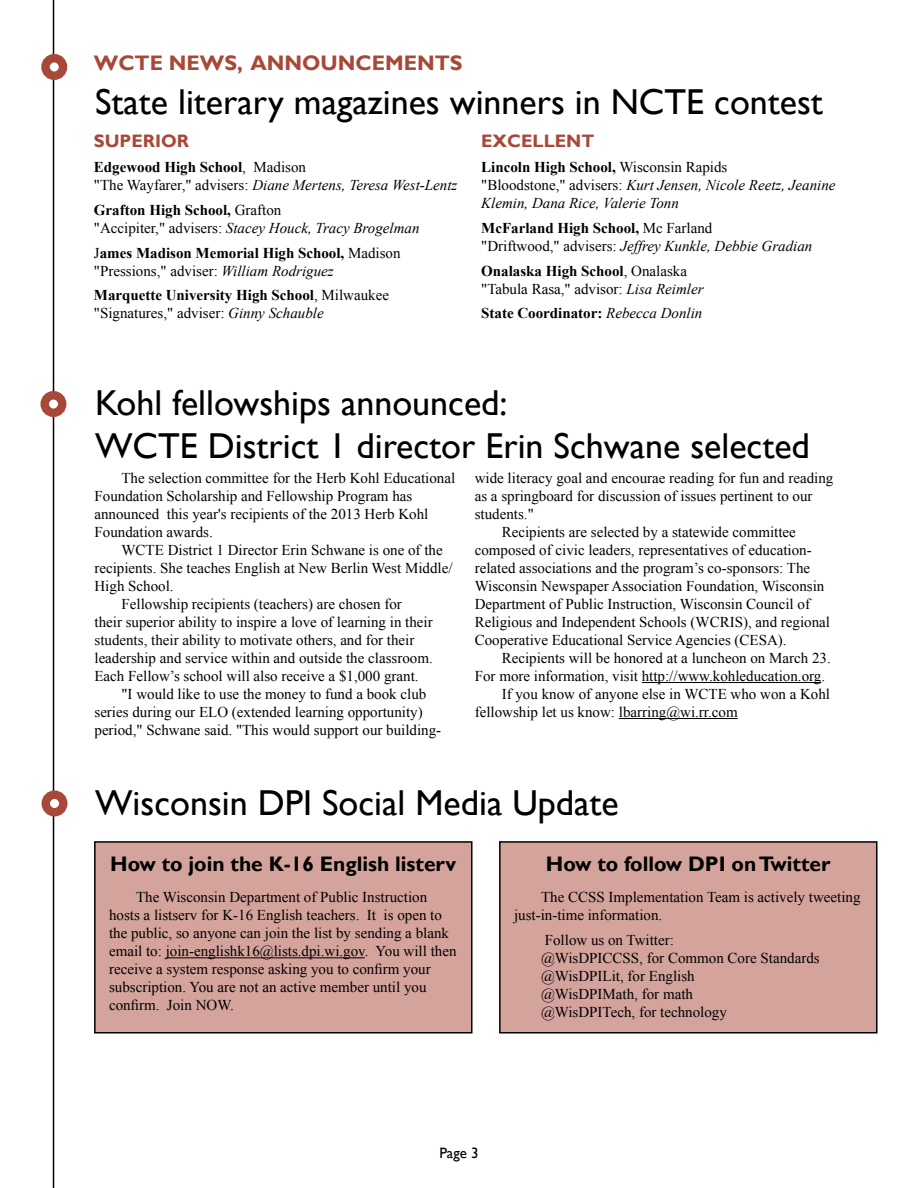
<style>
.page{position:relative;width:918px;height:1188px;background:#fff}
.page>*{position:absolute;margin:0;border:0;box-sizing:border-box;transform-origin:0 0}
.t1{font:36px/43.2px "Gill Sans";color:#000}
.t2{font:700 21px "Gill Sans";color:#000}
.t3{font:700 21px "Gill Sans";color:#a84838}
.t4{font:700 18px "Gill Sans";color:#a84838}
.t5{font:15px/18px "Times New Roman";color:#000}
.t6{font:italic 15px/18px "Times New Roman";color:#000}
.t7{font:700 15px/18px "Times New Roman";color:#000}
.t8{font:15px "Gill Sans";color:#000}
.s1{font-weight:700}
.s2{font-style:italic}
.s3{font-weight:400}
.s4{font-weight:400;font-style:italic}
.s5{font-weight:700;font-style:normal}
.s6{font-style:normal}
</style>
<div class="page">
<hr style="left:53px;top:0;width:1px;height:1188px;background:#000">
<svg style="left:45px;top:58px;width:18px;height:18px"></svg>
<div style="left:41px;top:54px;width:26px;height:26px;border:8px solid #a84838;border-radius:50%"></div>
<div style="left:45px;top:395px;width:17px;height:18px;background:#fff;border-radius:50%"></div>
<div style="left:41px;top:391px;width:25px;height:26px;border:8px solid #a84838;border-radius:50%"></div>
<hr style="left:642px;top:682px;width:179px;height:1px;background:#000">
<hr style="left:619px;top:718px;width:119px;height:1px;background:#000">
<div style="left:95px;top:842px;width:377px;height:191px;background:#d3a39c"></div>
<hr style="left:166px;top:957px;width:199px;height:1px;background:#000">
<div style="left:94px;top:841px;width:378px;height:193px;border:2px solid #000"></div>
<div style="left:46px;top:795px;width:17px;height:17px;background:#fff;border-radius:50%"></div>
<div style="left:42px;top:791px;width:25px;height:25px;border:8px solid #a84838;border-radius:50%"></div>
<div style="left:500px;top:842px;width:377px;height:191px;background:#d3a39c"></div>
<div style="left:499px;top:841px;width:379px;height:193px;border:2px solid #000"></div>
<h2 class="t3" style="left:94px;top:50px;width:370px">WCTE NEWS, ANNOUNCEMENTS</h2>
<h1 class="t1" style="left:95px;top:81px;width:729px">State literary magazines winners in NCTE contest</h1>
<p class="t4" style="left:94px;top:131px;width:97px">SUPERIOR</p>
<p class="t5" style="left:94px;top:158px;width:365px"><span class="s1">Edgewood High School</span>, Madison<br>"The Wayfarer," advisers: <span class="s2">Diane Mertens, Teresa West-Lentz</span></p>
<p class="t5" style="left:94px;top:201px;width:327px"><span class="s1">Grafton High School,</span> Grafton<br>"Accipiter," advisers: <span class="s2">Stacey Houck, Tracy Brogelman</span></p>
<p class="t7" style="left:94px;top:243px;width:308px"><span class="s3">J</span>ames Madison Memorial High School, <span class="s3">Madison "Pressions," adviser:</span> <span class="s4">William Rodriguez</span></p>
<p class="t5" style="left:94px;top:286px;width:297px"><span class="s1">Marquette University High School</span>, Milwaukee "Signatures," adviser: <span class="s2">Ginny Schauble</span></p>
<p class="t4" style="left:481px;top:131px;width:115px">EXCELLENT</p>
<p class="t6" style="left:481px;top:158px;width:356px"><span class="s5">Lincoln High School,</span> <span class="s6">Wisconsin Rapids<br>"Bloodstone," advisers:</span> Kurt Jensen, Nicole Reetz, Jeanine<br>Klemin, Dana Rice, Valerie Tonn</p>
<p class="t5" style="left:481px;top:219px;width:333px"><span class="s1">McFarland High School,</span> Mc Farland<br>"Driftwood," advisers: <span class="s2">Jeffrey Kunkle, Debbie Gradian</span></p>
<p class="t5" style="left:481px;top:261px;width:224px"><span class="s1">Onalaska High School</span>, Onalaska "Tabula Rasa," advisor: <span class="s2">Lisa Reimler</span></p>
<p class="t7" style="left:481px;top:304px;width:223px">State Coordinator: <span class="s4">Rebecca Donlin</span></p>
<h1 class="t1" style="left:95px;top:382px;width:716px">Kohl fellowships announced:<br>WCTE District 1 director Erin Schwane selected</h1>
<p class="t5" style="left:94px;top:469px;width:362px;text-indent:27px">The selection committee for the Herb Kohl Educational Foundation Scholarship and Fellowship Program has announced this year's recipients of the 2013 Herb Kohl Foundation awards.</p>
<p class="t5" style="left:122px;top:541px;width:323px">WCTE District 1 Director Erin Schwane is one of the</p>
<p class="t5" style="left:94px;top:559px;width:360px">recipients. She teaches English at New Berlin West Middle/</p>
<p class="t5" style="left:94px;top:577px;width:81px">High School.</p>
<p class="t5" style="left:122px;top:595px;width:282px">Fellowship recipients (teachers) are chosen for</p>
<p class="t5" style="left:94px;top:613px;width:340px">their superior ability to inspire a love of learning in their</p>
<p class="t5" style="left:94px;top:631px;width:321px">students, their ability to motivate others, and for their</p>
<p class="t5" style="left:94px;top:649px;width:340px">leadership and service within and outside the classroom.</p>
<p class="t5" style="left:94px;top:667px;width:326px">Each Fellow’s school will also receive a $1,000 grant.</p>
<p class="t5" style="left:122px;top:685px;width:306px">"I would like to use the money to fund a book club</p>
<p class="t5" style="left:94px;top:703px;width:330px">series during our ELO (extended learning opportunity)</p>
<p class="t5" style="left:94px;top:721px;width:348px">period," Schwane said. "This would support our building-</p>
<p class="t5" style="left:475px;top:469px;width:360px">wide literacy goal and encourae reading for fun and reading</p>
<p class="t5" style="left:475px;top:487px;width:339px">as a springboard for discussion of issues pertinent to our</p>
<p class="t5" style="left:475px;top:505px;width:61px">students."</p>
<p class="t5" style="left:502px;top:523px;width:296px">Recipients are selected by a statewide committee</p>
<p class="t5" style="left:475px;top:541px;width:338px">composed of civic leaders, representatives of education-</p>
<p class="t5" style="left:475px;top:559px;width:337px">related associations and the program’s co-sponsors: The</p>
<p class="t5" style="left:475px;top:577px;width:351px">Wisconsin Newspaper Association Foundation, Wisconsin</p>
<p class="t5" style="left:475px;top:595px;width:337px">Department of Public Instruction, Wisconsin Council of</p>
<p class="t5" style="left:475px;top:613px;width:357px">Religious and Independent Schools (WCRIS), and regional</p>
<p class="t5" style="left:475px;top:631px;width:313px">Cooperative Educational Service Agencies (CESA).</p>
<p class="t5" style="left:502px;top:649px;width:331px">Recipients will be honored at a luncheon on March 23.</p>
<p class="t5" style="left:475px;top:667px;width:352px">For more information, visit http://www.kohleducation.org.</p>
<p class="t5" style="left:502px;top:685px;width:330px">If you know of anyone else in WCTE who won a Kohl</p>
<p class="t5" style="left:475px;top:703px;width:264px">fellowship let us know: lbarring@wi.rr.com</p>
<h1 class="t1" style="left:95px;top:782px;width:525px">Wisconsin DPI Social Media Update</h1>
<h2 class="t2" style="left:110px;top:851px;width:348px">How to join the K-16 English listerv</h2>
<p class="t5" style="left:109px;top:888px;width:349px;text-indent:27px">The Wisconsin Department of Public Instruction hosts a listserv for K-16 English teachers. It is open to the public, so anyone can join the list by sending a blank email to: join-englishk16@lists.dpi.wi.gov. You will then receive a system response asking you to confirm your subscription. You are not an active member until you confirm. Join NOW.</p>
<h2 class="t2" style="left:546px;top:851px;width:286px">How to follow DPI on Twitter</h2>
<p class="t5" style="left:514px;top:888px;width:348px;text-indent:27px">The CCSS Implementation Team is actively tweeting just-in-time information.</p>
<p class="t5" style="left:541px;top:931px;width:280px">Follow us on Twitter:<br>@WisDPICCSS, for Common Core Standards @WisDPILit, for English<br>@WisDPIMath, for math<br>@WisDPITech, for technology</p>
<p class="t8" style="left:439px;top:1144px;width:41px">Page 3</p>
</div>
